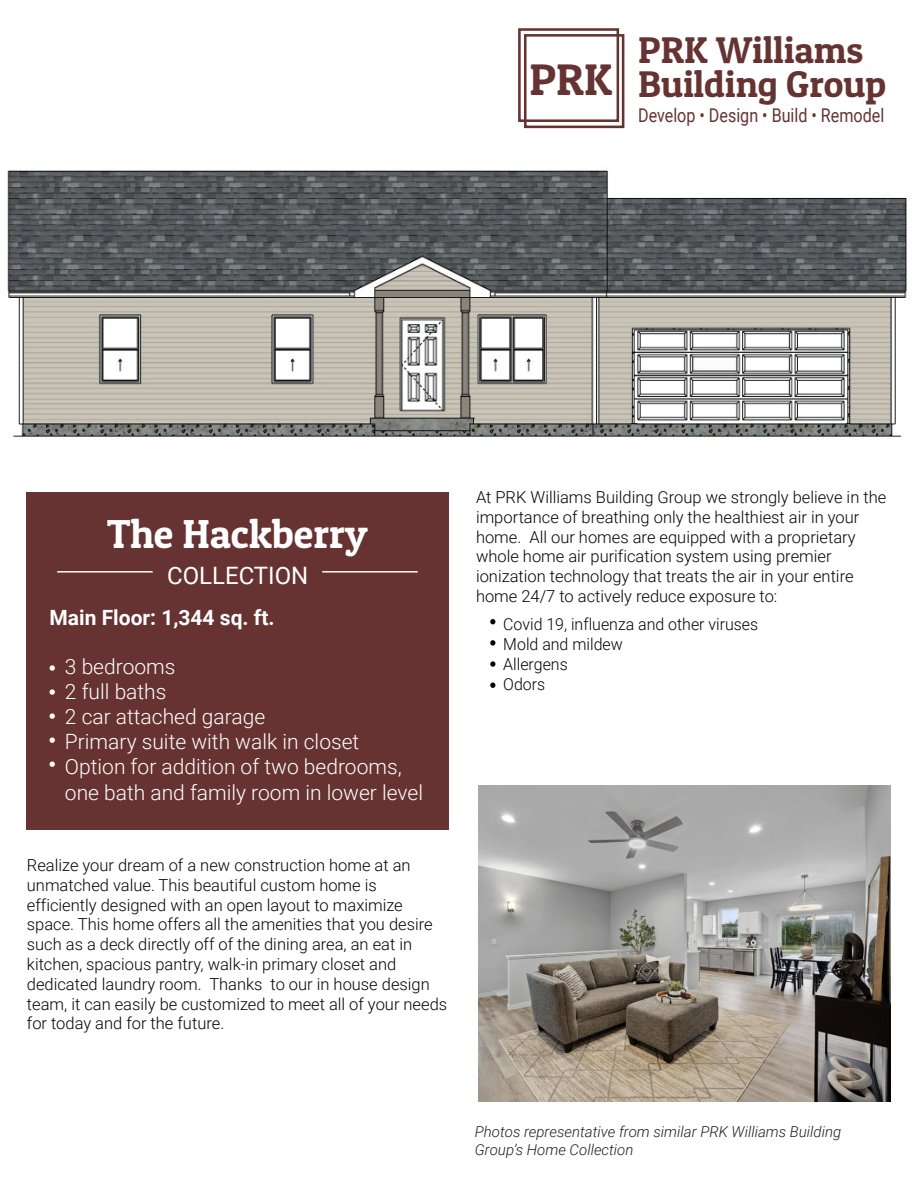
<style>
.page{position:relative;width:918px;height:1188px;background:#fff}
.page>*{position:absolute;margin:0;border:0;box-sizing:border-box;transform-origin:0 0}
.t1{font:44.25px "Patua One";color:#633}
.t2{font:40.5px "Patua One";color:#fff}
.t3{font:37.2px/33.2px "Patua One";color:#633}
.t4{font:24px "Roboto";color:#fff}
.t5{font:300 21px/25.2px "Roboto";color:#fff}
.t6{font:700 21px "Roboto";color:#fff}
.t7{font:18.9px "Roboto";color:#633;scale:.85 1}
.t8{font:300 16.5px/19.8px "Roboto";color:#040503}
.t9{font:italic 300 15px/18px "Roboto";color:#231f20}
</style>
<div class="page">
<img style="left:7px;top:72px;width:900px;height:365px">
<div style="left:524px;top:34px;width:100px;height:94px;border:3px solid #633"></div>
<div style="left:518px;top:28px;width:101px;height:94px;border:3px solid #633"></div>
<img style="left:478px;top:785px;width:413px;height:316px">
<div style="left:26px;top:492px;width:423px;height:337px;background:#663232"></div>
<hr style="left:57px;top:571px;width:96px;height:2px;background:#fff">
<hr style="left:322px;top:571px;width:96px;height:2px;background:#fff">
<svg style="left:50px;top:665px;width:5px;height:6px"></svg>
<svg style="left:50px;top:689px;width:5px;height:6px"></svg>
<svg style="left:50px;top:713px;width:5px;height:6px"></svg>
<svg style="left:50px;top:737px;width:5px;height:6px"></svg>
<svg style="left:490px;top:619px;width:5px;height:5px"></svg>
<svg style="left:490px;top:640px;width:5px;height:6px"></svg>
<svg style="left:490px;top:661px;width:5px;height:6px"></svg>
<svg style="left:490px;top:683px;width:5px;height:5px"></svg>
<svg style="left:50px;top:761px;width:5px;height:6px"></svg>
<h1 class="t1" style="left:529px;top:52px;width:84px">PRK</h1>
<h3 class="t3" style="left:638px;top:33px;width:249px">PRK Williams<br>Building Group</h3>
<p class="t7" style="left:638px;top:102px;width:291px">Develop • Design • Build • Remodel</p>
<h2 class="t2" style="left:107px;top:509px;width:262px">The Hackberry</h2>
<h3 class="t4" style="left:167px;top:558px;width:143px">COLLECTION</h3>
<p class="t6" style="left:50px;top:603px;width:227px">Main Floor: 1,344 sq. ft.</p>
<p class="t5" style="left:65px;top:653px;width:360px">3 bedrooms<br>2 full baths<br>2 car attached garage<br>Primary suite with walk in closet<br>Option for addition of two bedrooms, one bath and family room in lower level</p>
<p class="t8" style="left:27px;top:855px;width:422px">Realize your dream of a new construction home at an unmatched value. This beautiful custom home is efficiently designed with an open layout to maximize space. This home offers all the amenities that you desire such as a deck directly off of the dining area, an eat in kitchen, spacious pantry, walk-in primary closet and dedicated laundry room. Thanks to our in house design team, it can easily be customized to meet all of your needs for today and for the future.</p>
<p class="t8" style="left:476px;top:487px;width:412px">At PRK Williams Building Group we strongly believe in the importance of breathing only the healthiest air in your home. All our homes are equipped with a proprietary whole home air purification system using premier ionization technology that treats the air in your entire home 24/7 to actively reduce exposure to:</p>
<p class="t8" style="left:503px;top:614px;width:256px">Covid 19, influenza and other viruses<br>Mold and mildew<br>Allergens<br>Odors</p>
<p class="t9" style="left:475px;top:1122px;width:368px">Photos representative from similar PRK Williams Building<br>Group’s Home Collection</p>
</div>
